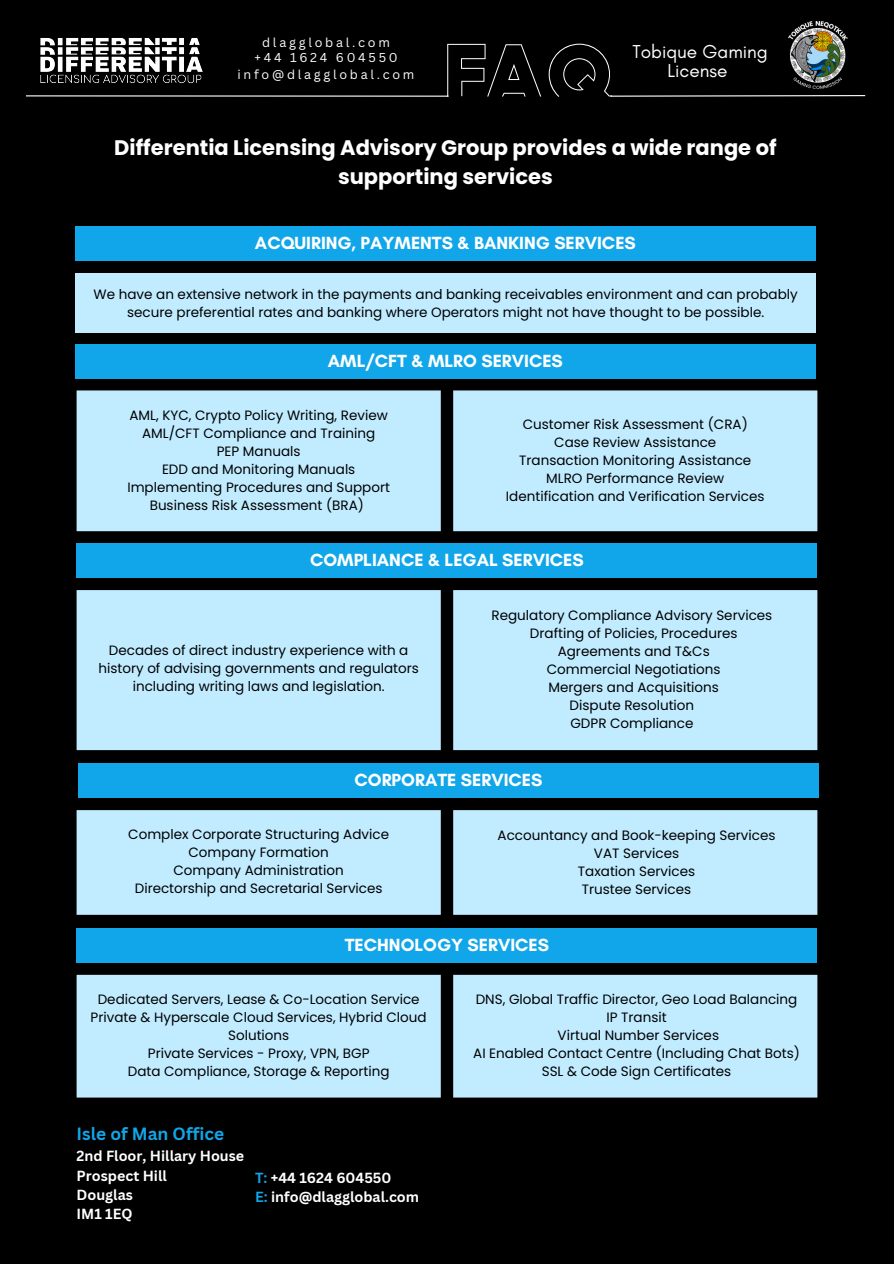
<style>
.page{position:relative;width:894px;height:1264px;background:#fff}
.page>*{position:absolute;margin:0;border:0;box-sizing:border-box;transform-origin:0 0}
.t1{font:700 21px/29.2px "Poppins";color:#fff;text-align:center}
.t2{font:19.05px/19px "Glacial Indifference";color:#fff;text-align:center}
.t3{font:700 18px "Glacial Indifference";color:#fff}
.t4{font:700 17.25px "Canva Sans";color:#11a6e9}
.t5{font:700 14.25px/19.2px "Canva Sans";color:#fff}
.t6{font:13.5px/18px "Poppins";color:#000;text-align:center}
.t7{font:12.6px "Canva Sans";letter-spacing:.215em;color:#fff}
.s1{color:#11a6e9}
</style>
<div class="page">
<div style="left:0;top:0;width:893px;height:1263px;background:#000"></div>
<div style="left:77px;top:390px;width:740px;height:141px;background:#c1ecff"></div>
<div style="left:75px;top:226px;width:740px;height:35px;background:#11a6e9"></div>
<img style="left:40px;top:38px;width:163px;height:46px">
<svg style="left:447px;top:44px;width:94px;height:53px"></svg>
<svg style="left:548px;top:44px;width:318px;height:53px"></svg>
<hr style="left:26px;top:95px;width:422px;height:2px;background:#fff">
<div style="left:75px;top:274px;width:740px;height:59px;background:#c1ecff"></div>
<div style="left:75px;top:344px;width:740px;height:34px;background:#11a6e9"></div>
<div style="left:77px;top:590px;width:740px;height:160px;background:#c1ecff"></div>
<div style="left:77px;top:543px;width:740px;height:34px;background:#11a6e9"></div>
<div style="left:77px;top:810px;width:740px;height:104px;background:#c1ecff"></div>
<div style="left:78px;top:763px;width:740px;height:34px;background:#11a6e9"></div>
<div style="left:77px;top:974px;width:740px;height:123px;background:#c1ecff"></div>
<div style="left:77px;top:928px;width:740px;height:34px;background:#11a6e9"></div>
<img style="left:788px;top:22px;width:59px;height:66px">
<p class="t7" style="left:262px;top:34px;width:129px">dlagglobal.com</p>
<p class="t7" style="left:237px;top:65px;width:178px">info@dlagglobal.com</p>
<p class="t7" style="left:254px;top:49px;width:145px">+44 1624 604550</p>
<p class="t2" style="left:632px;top:42px;width:137px">Tobique Gaming<br>License</p>
<h3 class="t1" style="left:114px;top:133px;width:663px">Differentia Licensing Advisory Group provides a wide range of supporting services</h3>
<h5 class="t3" style="left:255px;top:232px;width:382px">ACQUIRING, PAYMENTS &amp; BANKING SERVICES</h5>
<p class="t6" style="left:93px;top:286px;width:705px">We have an extensive network in the payments and banking receivables environment and can probably secure preferential rates and banking where Operators might not have thought to be possible.</p>
<p class="t3" style="left:328px;top:349px;width:236px">AML/CFT &amp; MLRO SERVICES</p>
<p class="t6" style="left:129px;top:406px;width:260px">AML, KYC, Crypto Policy Writing, Review</p>
<p class="t6" style="left:142px;top:424px;width:234px">AML/CFT Compliance and Training</p>
<p class="t6" style="left:217px;top:442px;width:85px">PEP Manuals</p>
<p class="t6" style="left:162px;top:460px;width:195px">EDD and Monitoring Manuals</p>
<p class="t6" style="left:127px;top:478px;width:264px">Implementing Procedures and Support</p>
<h2 class="t6" style="left:150px;top:496px;width:216px">Business Risk Assessment (BRA)</h2>
<p class="t6" style="left:522px;top:415px;width:226px">Customer Risk Assessment (CRA)</p>
<p class="t6" style="left:554px;top:433px;width:163px">Case Review Assistance</p>
<p class="t6" style="left:519px;top:451px;width:233px">Transaction Monitoring Assistance</p>
<h1 class="t6" style="left:546px;top:469px;width:180px">MLRO Performance Review</h1>
<h3 class="t6" style="left:506px;top:487px;width:260px">Identification and Verification Services</h3>
<p class="t3" style="left:310px;top:549px;width:275px">COMPLIANCE &amp; LEGAL SERVICES</p>
<p class="t6" style="left:98px;top:641px;width:322px">Decades of direct industry experience with a history of advising governments and regulators including writing laws and legislation.</p>
<p class="t6" style="left:491px;top:606px;width:282px">Regulatory Compliance Advisory Services<br>Drafting of Policies, Procedures<br>Agreements and T&amp;Cs<br>Commercial Negotiations<br>Mergers and Acquisitions</p>
<h3 class="t6" style="left:569px;top:696px;width:126px;text-align:left">Dispute Resolution<br>GDPR Compliance</h3>
<p class="t3" style="left:354px;top:769px;width:189px">CORPORATE SERVICES</p>
<p class="t6" style="left:128px;top:825px;width:262px">Complex Corporate Structuring Advice</p>
<p class="t6" style="left:188px;top:843px;width:142px">Company Formation</p>
<h5 class="t6" style="left:173px;top:861px;width:172px">Company Administration</h5>
<h3 class="t6" style="left:135px;top:879px;width:249px">Directorship and Secretarial Services</h3>
<p class="t6" style="left:497px;top:825px;width:279px">Accountancy and Book-keeping Services<br>VAT Services<br>Taxation Services<br>Trustee Services</p>
<p class="t3" style="left:345px;top:933px;width:206px">TECHNOLOGY SERVICES</p>
<p class="t6" style="left:98px;top:990px;width:323px">Dedicated Servers, Lease &amp; Co-Location Service</p>
<p class="t6" style="left:91px;top:1008px;width:337px">Private &amp; Hyperscale Cloud Services, Hybrid Cloud<br>Solutions</p>
<h5 class="t6" style="left:148px;top:1044px;width:223px">Private Services - Proxy, VPN, BGP</h5>
<h3 class="t6" style="left:128px;top:1062px;width:263px">Data Compliance, Storage &amp; Reporting</h3>
<p class="t4" style="left:77px;top:1121px;width:149px">Isle of Man Office</p>
<p class="t5" style="left:77px;top:1146px;width:169px">2nd Floor, Hillary House<br>Prospect Hill<br>Douglas<br>IM1 1EQ</p>
<p class="t5" style="left:255px;top:1167px;width:165px"><span class="s1">T:</span> +44 1624 604550<br><span class="s1">E:</span> info@dlagglobal.com</p>
<p class="t6" style="left:473px;top:989px;width:328px">DNS, Global Traffic Director, Geo Load Balancing<br>IP Transit<br>Virtual Number Services<br>AI Enabled Contact Centre (Including Chat Bots)<br>SSL &amp; Code Sign Certificates</p>
</div>
